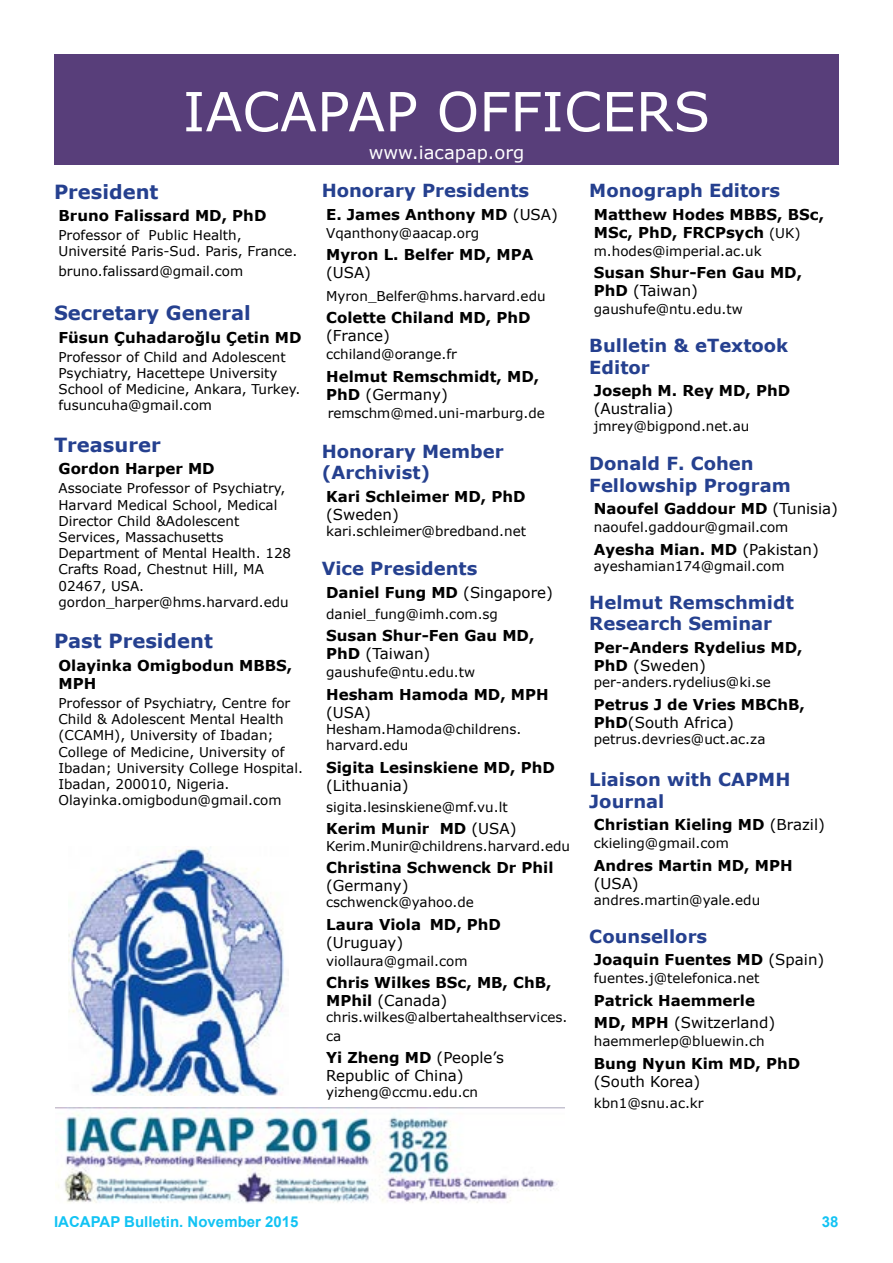
<style>
.page{position:relative;width:893px;height:1263px;background:#fff}
.page>*{position:absolute;margin:0;border:0;box-sizing:border-box;transform-origin:0 0}
.t1{font:54px "Verdana";color:#fff}
.t2{font:700 19.5px "Verdana";color:#25408f}
.t3{font:700 18px/21.6px "Verdana";color:#25408f}
.t4{font:18px "Verdana";color:#fff}
.t5{font:700 15px/18px "Verdana";color:#000}
.t6{font:15px/18px "Verdana";color:#000}
.t7{font:700 15px "Arial";color:#12c3f4}
.t8{font:13.5px/16.2px "Verdana";color:#000}
.s1{font-weight:400}
.s2{font-weight:700}
.s3{font-weight:400;font-size:13.5px}
</style>
<div class="page">
<img style="left:69px;top:847px;width:215px;height:248px">
<div style="left:54px;top:54px;width:785px;height:110px;background:#583e7a"></div>
<img style="left:55px;top:1107px;width:509px;height:96px">
<p class="t1" style="left:183px;top:75px;width:529px">IACAPAP OFFICERS</p>
<p class="t2" style="left:54px;top:178px;width:106px">President</p>
<p class="t5" style="left:58px;top:206px;width:209px">Bruno Falissard MD, PhD</p>
<p class="t8" style="left:58px;top:227px;width:240px">Professor of Public Health,<br>Université Paris-Sud. Paris, France.</p>
<p class="t8" style="left:58px;top:262px;width:186px">bruno.falissard@gmail.com</p>
<p class="t2" style="left:54px;top:299px;width:198px">Secretary General</p>
<p class="t5" style="left:58px;top:328px;width:245px">Füsun Çuhadaroğlu Çetin MD</p>
<p class="t8" style="left:58px;top:349px;width:243px">Professor of Child and Adolescent<br>Psychiatry, Hacettepe University<br>School of Medicine, Ankara, Turkey.</p>
<p class="t8" style="left:58px;top:397px;width:155px">fusuncuha@gmail.com</p>
<p class="t2" style="left:54px;top:431px;width:108px">Treasurer</p>
<p class="t5" style="left:58px;top:459px;width:158px">Gordon Harper MD</p>
<p class="t8" style="left:58px;top:480px;width:234px">Associate Professor of Psychiatry,<br>Harvard Medical School, Medical<br>Director Child &amp;Adolescent<br>Services, Massachusetts<br>Department of Mental Health. 128<br>Crafts Road, Chestnut Hill, MA<br>02467, USA.</p>
<p class="t8" style="left:58px;top:594px;width:232px">gordon_harper@hms.harvard.edu</p>
<p class="t2" style="left:54px;top:627px;width:160px">Past President</p>
<p class="t5" style="left:58px;top:656px;width:235px">Olayinka Omigbodun MBBS,<br>MPH</p>
<p class="t8" style="left:58px;top:695px;width:246px">Professor of Psychiatry, Centre for Child &amp; Adolescent Mental Health (CCAMH), University of Ibadan; College of Medicine, University of Ibadan; University College Hospital.<br>Ibadan, 200010, Nigeria.</p>
<p class="t8" style="left:58px;top:792px;width:224px">Olayinka.omigbodun@gmail.com</p>
<p class="t4" style="left:369px;top:140px;width:157px">www.iacapap.org</p>
<p class="t3" style="left:322px;top:180px;width:209px">Honorary Presidents</p>
<p class="t5" style="left:326px;top:205px;width:233px">E. James Anthony MD <span class="s1">(USA)</span></p>
<p class="t8" style="left:326px;top:225px;width:155px">Vqanthony@aacap.org</p>
<p class="t5" style="left:326px;top:246px;width:209px">Myron L. Belfer MD, MPA <span class="s1">(USA)</span></p>
<p class="t8" style="left:326px;top:288px;width:221px">Myron_Belfer@hms.harvard.edu</p>
<p class="t5" style="left:326px;top:309px;width:206px">Colette Chiland MD, PhD <span class="s1">(France)</span></p>
<p class="t8" style="left:326px;top:346px;width:132px">cchiland@orange.fr</p>
<p class="t5" style="left:326px;top:367px;width:215px">Helmut Remschmidt, MD,<br>PhD <span class="s1">(Germany)</span></p>
<p class="t8" style="left:328px;top:405px;width:219px">remschm@med.uni-marburg.de</p>
<p class="t3" style="left:322px;top:440px;width:183px">Honorary Member (Archivist)</p>
<p class="t5" style="left:326px;top:487px;width:201px">Kari Schleimer MD, PhD <span class="s1">(Sweden)</span></p>
<p class="t8" style="left:326px;top:523px;width:201px">kari.schleimer@bredband.net</p>
<p class="t3" style="left:322px;top:558px;width:157px">Vice Presidents</p>
<p class="t5" style="left:326px;top:583px;width:228px">Daniel Fung MD <span class="s1">(Singapore)</span></p>
<p class="t8" style="left:326px;top:606px;width:173px">daniel_fung@imh.com.sg</p>
<p class="t5" style="left:326px;top:627px;width:210px">Susan Shur-Fen Gau MD,<br>PhD <span class="s1">(Taiwan)</span></p>
<p class="t8" style="left:326px;top:664px;width:151px">gaushufe@ntu.edu.tw</p>
<p class="t5" style="left:326px;top:685px;width:224px">Hesham Hamoda MD, MPH <span class="s1">(USA)</span></p>
<p class="t8" style="left:326px;top:721px;width:197px">Hesham.Hamoda@childrens. harvard.edu</p>
<p class="t5" style="left:326px;top:758px;width:230px">Sigita Lesinskiene MD, PhD <span class="s1">(Lithuania)</span></p>
<p class="t8" style="left:326px;top:799px;width:183px">sigita.lesinskiene@mf.vu.lt</p>
<p class="t5" style="left:326px;top:819px;width:192px">Kerim Munir MD <span class="s1">(USA)</span></p>
<p class="t8" style="left:326px;top:837px;width:245px">Kerim.Munir@childrens.harvard.edu</p>
<p class="t5" style="left:326px;top:858px;width:229px">Christina Schwenck Dr Phil <span class="s1">(Germany)</span></p>
<p class="t8" style="left:326px;top:894px;width:149px">cschwenck@yahoo.de</p>
<p class="t5" style="left:326px;top:915px;width:176px">Laura Viola MD, PhD <span class="s1">(Uruguay)</span></p>
<p class="t8" style="left:326px;top:953px;width:143px">viollaura@gmail.com</p>
<p class="t5" style="left:326px;top:973px;width:227px">Chris Wilkes BSc, MB, ChB,</p>
<p class="t6" style="left:326px;top:992px;width:123px"><span class="s2">MPhil</span> (Canada)</p>
<p class="t8" style="left:326px;top:1008px;width:243px;line-height:18px">chris.wilkes@albertahealthservices. ca</p>
<p class="t6" style="left:326px;top:1048px;width:179px"><span class="s2">Yi Zheng MD</span> (People’s<br>Republic of China)</p>
<p class="t8" style="left:326px;top:1084px;width:153px">yizheng@ccmu.edu.cn</p>
<p class="t3" style="left:589px;top:180px;width:192px">Monograph Editors</p>
<p class="t5" style="left:594px;top:205px;width:232px">Matthew Hodes MBBS, BSc,<br>MSc, PhD, FRCPsych <span class="s3">(UK)</span></p>
<p class="t8" style="left:594px;top:243px;width:169px">m.hodes@imperial.ac.uk</p>
<p class="t5" style="left:594px;top:264px;width:210px">Susan Shur-Fen Gau MD,<br>PhD <span class="s1">(Taiwan)</span></p>
<p class="t8" style="left:594px;top:301px;width:151px">gaushufe@ntu.edu.tw</p>
<p class="t3" style="left:589px;top:334px;width:201px">Bulletin &amp; eTextook<br>Editor</p>
<p class="t5" style="left:594px;top:381px;width:198px">Joseph M. Rey MD, PhD <span class="s1">(Australia)</span></p>
<p class="t8" style="left:594px;top:417px;width:157px">jmrey@bigpond.net.au</p>
<p class="t3" style="left:589px;top:452px;width:203px">Donald F. Cohen<br>Fellowship Program</p>
<p class="t5" style="left:594px;top:499px;width:246px">Naoufel Gaddour MD <span class="s1">(Tunisia)</span></p>
<p class="t8" style="left:594px;top:519px;width:196px">naoufel.gaddour@gmail.com</p>
<p class="t5" style="left:594px;top:540px;width:227px">Ayesha Mian. MD <span class="s1">(Pakistan)</span></p>
<p class="t8" style="left:594px;top:558px;width:192px">ayeshamian174@gmail.com</p>
<p class="t3" style="left:589px;top:591px;width:206px">Helmut Remschmidt<br>Research Seminar</p>
<p class="t5" style="left:594px;top:638px;width:210px">Per-Anders Rydelius MD,<br>PhD <span class="s1">(Sweden)</span></p>
<p class="t8" style="left:594px;top:674px;width:179px">per-anders.rydelius@ki.se</p>
<p class="t5" style="left:594px;top:695px;width:213px">Petrus J de Vries MBChB,<br>PhD<span class="s1">(South Africa)</span></p>
<p class="t8" style="left:594px;top:731px;width:173px">petrus.devries@uct.ac.za</p>
<p class="t3" style="left:589px;top:768px;width:203px">Liaison with CAPMH<br>Journal</p>
<p class="t5" style="left:594px;top:815px;width:233px">Christian Kieling MD <span class="s1">(Brazil)</span></p>
<p class="t8" style="left:594px;top:835px;width:136px">ckieling@gmail.com</p>
<p class="t5" style="left:594px;top:856px;width:200px">Andres Martin MD, MPH <span class="s1">(USA)</span></p>
<p class="t8" style="left:594px;top:892px;width:168px">andres.martin@yale.edu</p>
<p class="t3" style="left:589px;top:925px;width:119px">Counsellors</p>
<p class="t5" style="left:594px;top:950px;width:232px">Joaquin Fuentes MD <span class="s1">(Spain)</span></p>
<p class="t8" style="left:594px;top:970px;width:167px">fuentes.j@telefonica.net</p>
<p class="t5" style="left:594px;top:991px;width:163px">Patrick Haemmerle</p>
<p class="t6" style="left:594px;top:1013px;width:183px"><span class="s2">MD, MPH</span> (Switzerland)</p>
<p class="t8" style="left:594px;top:1033px;width:172px">haemmerlep@bluewin.ch</p>
<p class="t5" style="left:594px;top:1054px;width:208px">Bung Nyun Kim MD, PhD <span class="s1">(South Korea)</span></p>
<p class="t8" style="left:594px;top:1095px;width:111px">kbn1@snu.ac.kr</p>
<p class="t7" style="left:54px;top:1212px;width:246px">IACAPAP Bulletin. November 2015</p>
<p class="t7" style="left:822px;top:1212px;width:18px">38</p>
</div>
